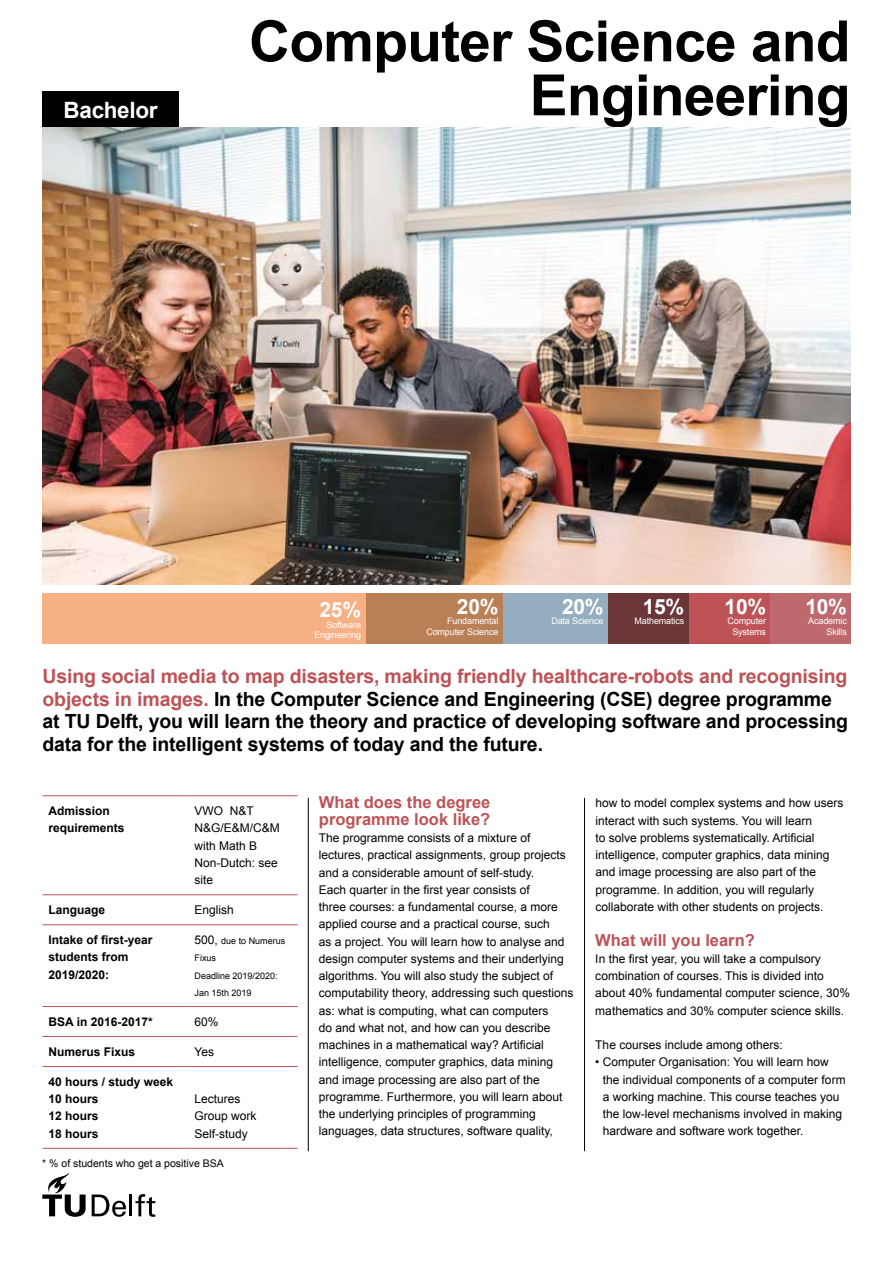
<style>
.page{position:relative;width:893px;height:1263px;background:#fff}
.page>*{position:absolute;margin:0;border:0;box-sizing:border-box;transform-origin:0 0}
.t1{font:700 57px/54px "Arial";letter-spacing:-.015em;color:#000;text-align:right}
.t2{font:700 22.5px "Arial";letter-spacing:-.015em;color:#fff}
.t3{font:700 21px "Arial";letter-spacing:-.015em;color:#fff}
.t4{font:700 19.5px/22.5px "Arial";letter-spacing:-.01em;color:#000}
.t5{font:700 16.5px/17.2px "Arial";color:#bd5357}
.t6{font:12px/17.2px "Arial";color:#000}
.t7{font:700 12px/17.2px "Arial";color:#000}
.t8{font:10.5px "Arial";color:#000}
.t9{font:9px/10.5px "Arial";letter-spacing:-.015em;color:#fff;text-align:right}
.t10{font:9px/17.2px "Arial";color:#000}
.s1{color:#bd5357}
.s2{font-size:12px}
</style>
<div class="page">
<hr style="left:129px;top:1194px;width:3px;height:22px;background:#000">
<svg style="left:42px;top:1173px;width:44px;height:44px"></svg>
<svg style="left:135px;top:1194px;width:20px;height:23px"></svg>
<svg style="left:92px;top:1194px;width:34px;height:23px"></svg>
<hr style="left:308px;top:798px;width:1px;height:353px;background:#000">
<hr style="left:584px;top:798px;width:1px;height:353px;background:#000">
<div style="left:43px;top:91px;width:136px;height:37px;background:#000"></div>
<img style="left:42px;top:128px;width:808px;height:457px">
<div style="left:770px;top:593px;width:80px;height:51px;background:#be696d"></div>
<div style="left:689px;top:593px;width:81px;height:51px;background:#bd5357"></div>
<div style="left:503px;top:593px;width:105px;height:51px;background:#94aebf"></div>
<div style="left:366px;top:593px;width:137px;height:51px;background:#b97f55"></div>
<div style="left:43px;top:593px;width:323px;height:51px;background:#f6b084"></div>
<div style="left:608px;top:593px;width:81px;height:51px;background:#6a3637"></div>
<hr style="left:43px;top:795px;width:146px;height:1px;background:#bd5357">
<hr style="left:189px;top:795px;width:109px;height:1px;background:#bd5357">
<hr style="left:43px;top:894px;width:146px;height:1px;background:#bd5357">
<hr style="left:189px;top:894px;width:109px;height:1px;background:#bd5357">
<hr style="left:43px;top:924px;width:146px;height:1px;background:#bd5357">
<hr style="left:189px;top:924px;width:109px;height:1px;background:#bd5357">
<hr style="left:43px;top:1006px;width:146px;height:1px;background:#bd5357">
<hr style="left:189px;top:1006px;width:109px;height:1px;background:#bd5357">
<hr style="left:43px;top:1036px;width:146px;height:1px;background:#bd5357">
<hr style="left:189px;top:1036px;width:109px;height:1px;background:#bd5357">
<hr style="left:43px;top:1066px;width:146px;height:1px;background:#bd5357">
<hr style="left:189px;top:1066px;width:109px;height:1px;background:#bd5357">
<hr style="left:43px;top:1148px;width:146px;height:1px;background:#bd5357">
<hr style="left:189px;top:1148px;width:109px;height:1px;background:#bd5357">
<h2 class="t2" style="left:64px;top:95px;width:95px">Bachelor</h2>
<h1 class="t1" style="left:249px;top:16px;width:603px">Computer Science and<br>Engineering</h1>
<h3 class="t3" style="left:320px;top:596px;width:43px">25%</h3>
<p class="t9" style="left:314px;top:619px;width:48px">Software<br>Engineering</p>
<h3 class="t3" style="left:457px;top:592px;width:43px">20%</h3>
<p class="t9" style="left:426px;top:616px;width:73px">Fundamental<br>Computer Science</p>
<h3 class="t3" style="left:562px;top:592px;width:43px">20%</h3>
<p class="t9" style="left:551px;top:616px;width:54px">Data Science</p>
<h3 class="t3" style="left:643px;top:592px;width:43px">15%</h3>
<p class="t9" style="left:634px;top:616px;width:51px">Mathematics</p>
<h3 class="t3" style="left:725px;top:592px;width:43px">10%</h3>
<p class="t9" style="left:727px;top:616px;width:40px;text-align:center">Computer<br>Systems</p>
<h3 class="t3" style="left:805px;top:592px;width:43px">10%</h3>
<p class="t9" style="left:808px;top:616px;width:40px">Academic<br>Skills</p>
<p class="t4" style="left:43px;top:666px;width:807px"><span class="s1">Using social media to map disasters, making friendly healthcare-robots and recognising objects in images.</span> In the Computer Science and Engineering (CSE) degree programme at TU Delft, you will learn the theory and practice of developing software and processing data for the intelligent systems of today and the future.</p>
<p class="t7" style="left:49px;top:803px;width:78px">Admission requirements</p>
<p class="t6" style="left:194px;top:802px;width:87px">VWO N&amp;T<br>N&amp;G/E&amp;M/C&amp;M with Math B<br>Non-Dutch: see site</p>
<p class="t7" style="left:49px;top:902px;width:58px">Language</p>
<p class="t6" style="left:194px;top:901px;width:41px">English</p>
<p class="t7" style="left:49px;top:932px;width:106px">Intake of first-year students from<br>2019/2020:</p>
<p class="t10" style="left:194px;top:932px;width:92px"><span class="s2">500,</span> due to Numerus<br>Fixus<br>Deadline 2019/2020:<br>Jan 15th 2019</p>
<p class="t7" style="left:49px;top:1013px;width:106px">BSA in 2016-2017*</p>
<p class="t6" style="left:194px;top:1013px;width:26px">60%</p>
<p class="t7" style="left:49px;top:1043px;width:88px">Numerus Fixus</p>
<p class="t6" style="left:194px;top:1043px;width:21px">Yes</p>
<p class="t7" style="left:49px;top:1073px;width:126px">40 hours / study week<br>10 hours<br>12 hours<br>18 hours</p>
<p class="t6" style="left:194px;top:1090px;width:64px">Lectures<br>Group work<br>Self-study</p>
<p class="t8" style="left:42px;top:1156px;width:183px">* % of students who get a positive BSA</p>
<h3 class="t5" style="left:319px;top:794px;width:173px">What does the degree programme look like?</h3>
<p class="t6" style="left:319px;top:829px;width:256px">The programme consists of a mixture of lectures, practical assignments, group projects and a considerable amount of self-study.<br>Each quarter in the first year consists of<br>three courses: a fundamental course, a more applied course and a practical course, such<br>as a project. You will learn how to analyse and design computer systems and their underlying algorithms. You will also study the subject of computability theory, addressing such questions as: what is computing, what can computers<br>do and what not, and how can you describe machines in a mathematical way? Artificial intelligence, computer graphics, data mining and image processing are also part of the programme. Furthermore, you will learn about the underlying principles of programming languages, data structures, software quality,</p>
<p class="t6" style="left:595px;top:795px;width:250px">how to model complex systems and how users interact with such systems. You will learn<br>to solve problems systematically. Artificial intelligence, computer graphics, data mining and image processing are also part of the programme. In addition, you will regularly collaborate with other students on projects.</p>
<h3 class="t5" style="left:595px;top:932px;width:161px">What will you learn?</h3>
<p class="t6" style="left:595px;top:950px;width:256px">In the first year, you will take a compulsory combination of courses. This is divided into about 40% fundamental computer science, 30% mathematics and 30% computer science skills.</p>
<p class="t6" style="left:595px;top:1036px;width:189px">The courses include among others:</p>
<p class="t6" style="left:603px;top:1053px;width:244px;text-indent:-8px">• Computer Organisation: You will learn how the individual components of a computer form a working machine. This course teaches you the low-level mechanisms involved in making hardware and software work together.</p>
</div>
